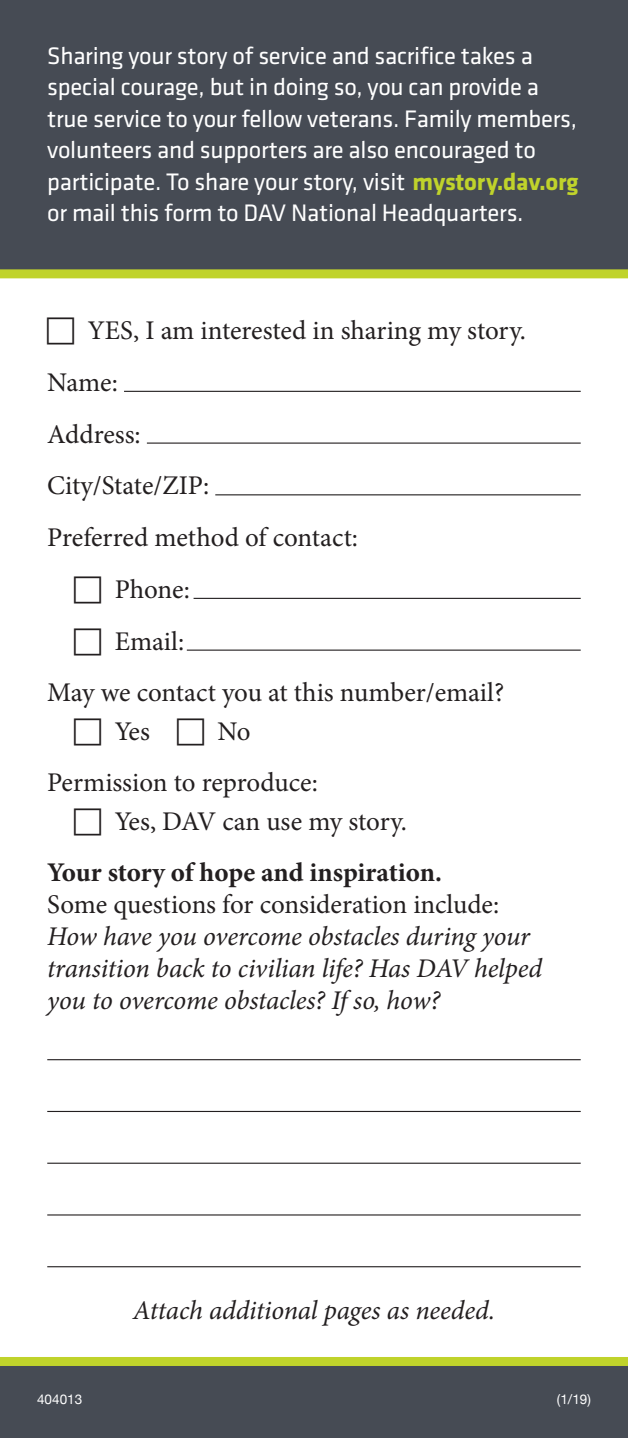
<style>
.page{position:relative;width:628px;height:1438px;background:#fff}
.page>*{position:absolute;margin:0;border:0;box-sizing:border-box;transform-origin:0 0}
.Form_Body_Text{font:italic 27px/31.7px "Minion Pro";letter-spacing:-.01em;color:#231f20}
.Form_Body_Text-2{font:27px "Minion Pro";letter-spacing:-.005em;color:#231f20}
.Form_2nd_line_less_s{font:27px "Minion Pro";letter-spacing:-.005em;color:#231f20}
.Form_2nd_line{font:27px "Minion Pro";letter-spacing:-.005em;color:#231f20}
.Body_text{font:24.75px/31.5px "Klavika";letter-spacing:-.01em;color:#fff}
.t1{font:13.5px "Helvetica Neue";color:#fff}
.s1{font-weight:700;color:#c0d32b}
.s2{font-weight:700;font-style:normal}
.s3{font-style:normal}
</style>
<div class="page">
<div style="left:0;top:1361px;width:628px;height:77px;background:#464b54"></div>
<div style="left:0;top:1357px;width:628px;height:9px;background:#c0d32b"></div>
<div style="left:0;top:0;width:628px;height:269px;background:#464b54"></div>
<hr style="left:124px;top:391px;width:456px;height:1px;background:#231f20">
<hr style="left:147px;top:442px;width:433px;height:2px;background:#231f20">
<hr style="left:215px;top:494px;width:365px;height:1px;background:#231f20">
<hr style="left:194px;top:598px;width:386px;height:1px;background:#231f20">
<hr style="left:187px;top:649px;width:393px;height:2px;background:#231f20">
<hr style="left:47px;top:1059px;width:533px;height:1px;background:#231f20">
<hr style="left:47px;top:1111px;width:533px;height:1px;background:#231f20">
<hr style="left:47px;top:1162px;width:533px;height:2px;background:#231f20">
<hr style="left:47px;top:1214px;width:533px;height:1px;background:#231f20">
<hr style="left:47px;top:1266px;width:533px;height:1px;background:#231f20">
<div style="left:0;top:269px;width:628px;height:9px;background:#c0d32b"></div>
<p class="Body_text" style="left:47px;top:39px;width:532px">Sharing your story of service and sacrifice takes a special courage, but in doing so, you can provide a true service to your fellow veterans. Family members, volunteers and supporters are also encouraged to participate. To share your story, visit <span class="s1">mystory.dav.org </span>or mail this form to DAV National Headquarters.</p>
<p class="Form_Body_Text-2" style="left:88px;top:312px;width:440px">YES, I am interested in sharing my story.</p>
<p class="Form_Body_Text-2" style="left:47px;top:364px;width:72px">Name:</p>
<p class="Form_Body_Text-2" style="left:47px;top:416px;width:95px">Address:</p>
<p class="Form_Body_Text-2" style="left:47px;top:468px;width:163px">City/State/ZIP:</p>
<p class="Form_Body_Text-2" style="left:47px;top:519px;width:312px">Preferred method of contact:</p>
<p class="Form_2nd_line" style="left:115px;top:571px;width:77px">Phone:</p>
<p class="Form_2nd_line" style="left:115px;top:623px;width:71px">Email:</p>
<p class="Form_Body_Text-2" style="left:47px;top:675px;width:458px">May we contact you at this number/email?</p>
<p class="Form_2nd_line" style="left:115px;top:713px;width:37px">Yes</p>
<p class="Form_2nd_line" style="left:217px;top:713px;width:35px">No</p>
<p class="Form_Body_Text-2" style="left:47px;top:765px;width:272px">Permission to reproduce:</p>
<p class="Form_2nd_line_less_s" style="left:115px;top:803px;width:294px">Yes, DAV can use my story.</p>
<p class="Form_Body_Text" style="left:47px;top:857px;width:496px"><span class="s2">Your story of hope and inspiration.<br></span><span class="s3">Some questions for consideration include:<br></span>How have you overcome obstacles during your transition back to civilian life? Has DAV helped you to overcome obstacles? If so, how?</p>
<p class="Form_Body_Text" style="left:133px;top:1294px;width:364px">Attach additional pages as needed.</p>
<p class="t1" style="left:37px;top:1389px;width:47px">404013</p>
<p class="t1" style="left:557px;top:1389px;width:36px">(1/19)</p>
</div>
